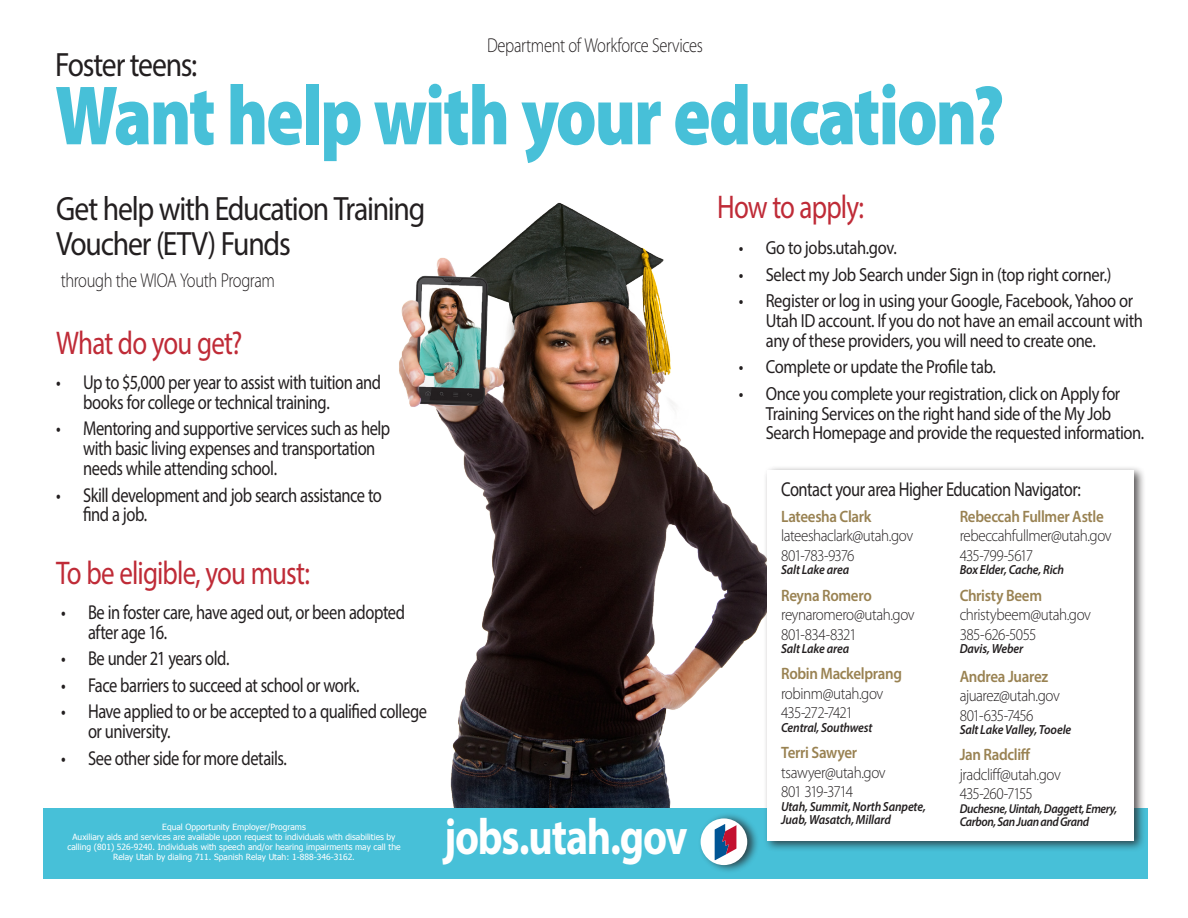
<style>
.page{position:relative;width:1188px;height:918px;background:#fff}
.page>*{position:absolute;margin:0;border:0;box-sizing:border-box;transform-origin:0 0}
.t1{font:900 84.9px "Myriad Pro";letter-spacing:-.03em;color:#47c0d8;scale:.82 1}
.t2{font:700 50.85px "Myriad Pro";letter-spacing:-.03em;color:#fff;scale:.82 1}
.t3{font:33.9px/35.5px "Myriad Pro";letter-spacing:-.04em;color:#231f20;scale:.88 1}
.t4{font:33px "Myriad Pro";letter-spacing:-.03em;color:#bf2b37;scale:.82 1}
.t5{font:20.1px/19.8px "Myriad Pro";letter-spacing:-.025em;color:#231f20;scale:.82 1}
.t6{font:300 20.1px "Myriad Pro";letter-spacing:-.02em;color:#231f20;scale:.82 1}
.t7{font:18.9px/19.8px "Myriad Pro";letter-spacing:-.025em;color:#231f20;scale:.87 1}
.t8{font:300 16.5px "Myriad Pro";letter-spacing:-.03em;color:#231f20;scale:.91 1}
.t9{font:600 16.5px "Myriad Pro";letter-spacing:-.02em;color:#998252;scale:.91 1}
.t10{font:300 16.5px "Myriad Pro";letter-spacing:-.06em;color:#231f20;scale:.91 1}
.t11{font:300 16.5px "Myriad Pro";letter-spacing:-.055em;color:#231f20;scale:.91 1}
.t12{font:300 16.5px "Myriad Pro";letter-spacing:-.075em;color:#231f20;scale:.91 1}
.t13{font:italic 600 13.2px/13.5px "Myriad Pro";letter-spacing:-.01em;color:#231f20;scale:.91 1}
.t14{font:italic 600 12.9px/13.5px "Myriad Pro";letter-spacing:-.03em;color:#231f20;scale:.91 1}
.t15{font:8.55px/9.9px "Tahoma";color:#fff;text-align:center}
</style>
<div class="page">
<img style="left:399px;top:202px;width:364px;height:606px">
<div style="left:43px;top:808px;width:1105px;height:70px;background:#47c0d8"></div>
<div style="left:698px;top:812px;width:61px;height:62px;background:#231f20;opacity:.75"></div>
<div style="left:701px;top:818px;width:46px;height:47px;background:#fff;border-radius:50%"></div>
<svg style="left:714px;top:824px;width:23px;height:37px"></svg>
<div style="left:763px;top:466px;width:383px;height:387px;background:#231f20;opacity:.75"></div>
<div style="left:768px;top:470px;width:366px;height:370px;background:#fff"></div>
<p class="t3" style="left:55px;top:46px;width:163px">Foster teens:</p>
<p class="t6" style="left:487px;top:33px;width:265px">Department of Workforce Services</p>
<p class="t1" style="left:55px;top:59px;width:1159px">Want help with your education?</p>
<p class="t3" style="left:56px;top:190px;width:421px">Get help with Education Training<br>Voucher (ETV) Funds</p>
<p class="t6" style="left:61px;top:268px;width:263px">through the WIOA Youth Program</p>
<p class="t4" style="left:717px;top:186px;width:181px">How to apply:</p>
<p class="t7" style="left:739px;top:238px;width:183px">• Go to jobs.utah.gov.</p>
<p class="t7" style="left:739px;top:264px;width:430px">• Select my Job Search under Sign in (top right corner.)</p>
<p class="t7" style="left:766px;top:291px;width:435px;text-indent:-27px">• Register or log in using your Google, Facebook, Yahoo or<br>Utah ID account. If you do not have an email account with any of these providers, you will need to create one.</p>
<p class="t7" style="left:739px;top:357px;width:297px">• Complete or update the Profile tab.</p>
<p class="t7" style="left:766px;top:383px;width:437px;text-indent:-27px">• Once you complete your registration, click on Apply for<br>Training Services on the right hand side of the My Job<br>Search Homepage and provide the requested information.</p>
<p class="t4" style="left:56px;top:322px;width:229px">What do you get?</p>
<p class="t5" style="left:83px;top:372px;width:365px;text-indent:-27px">• Up to $5,000 per year to assist with tuition and books for college or technical training.</p>
<p class="t5" style="left:83px;top:418px;width:376px;text-indent:-27px">• Mentoring and supportive services such as help with basic living expenses and transportation needs while attending school.</p>
<p class="t5" style="left:83px;top:485px;width:366px;text-indent:-27px">• Skill development and job search assistance to find a job.</p>
<p class="t5" style="left:781px;top:479px;width:367px">Contact your area Higher Education Navigator:</p>
<p class="t9" style="left:781px;top:506px;width:101px">Lateesha Clark</p>
<p class="t8" style="left:781px;top:526px;width:147px">lateeshaclark@utah.gov</p>
<p class="t10" style="left:781px;top:545px;width:82px">801-783-9376</p>
<p class="t13" style="left:781px;top:563px;width:76px">Salt Lake area</p>
<p class="t9" style="left:781px;top:585px;width:101px">Reyna Romero</p>
<p class="t8" style="left:781px;top:605px;width:148px">reynaromero@utah.gov</p>
<p class="t8" style="left:781px;top:624px;width:85px">801-834-8321</p>
<p class="t13" style="left:781px;top:642px;width:76px">Salt Lake area</p>
<p class="t9" style="left:781px;top:663px;width:134px">Robin Mackelprang</p>
<p class="t8" style="left:781px;top:683px;width:114px">robinm@utah.gov</p>
<p class="t10" style="left:781px;top:703px;width:81px">435-272-7421</p>
<p class="t13" style="left:781px;top:720px;width:102px">Central, Southwest</p>
<p class="t9" style="left:781px;top:742px;width:85px">Terri Sawyer</p>
<p class="t8" style="left:781px;top:762px;width:116px">tsawyer@utah.gov</p>
<p class="t12" style="left:781px;top:782px;width:81px">801 319-3714</p>
<p class="t13" style="left:781px;top:799px;width:161px">Utah, Summit, North Sanpete,<br>Juab, Wasatch, Millard</p>
<p class="t9" style="left:960px;top:506px;width:160px">Rebeccah Fullmer Astle</p>
<p class="t8" style="left:960px;top:526px;width:169px">rebeccahfullmer@utah.gov</p>
<p class="t11" style="left:960px;top:545px;width:82px">435-799-5617</p>
<p class="t13" style="left:960px;top:563px;width:116px">Box Elder, Cache, Rich</p>
<p class="t9" style="left:960px;top:585px;width:92px">Christy Beem</p>
<p class="t8" style="left:960px;top:605px;width:146px">christybeem@utah.gov</p>
<p class="t8" style="left:960px;top:624px;width:86px">385-626-5055</p>
<p class="t13" style="left:960px;top:642px;width:72px">Davis, Weber</p>
<p class="t9" style="left:960px;top:665px;width:99px">Andrea Juarez</p>
<p class="t8" style="left:960px;top:686px;width:111px">ajuarez@utah.gov</p>
<p class="t11" style="left:960px;top:705px;width:83px">801-635-7456</p>
<p class="t13" style="left:960px;top:723px;width:124px">Salt Lake Valley, Tooele</p>
<p class="t9" style="left:960px;top:744px;width:79px">Jan Radcliff</p>
<p class="t8" style="left:960px;top:764px;width:113px">jradcliff@utah.gov</p>
<p class="t10" style="left:960px;top:784px;width:82px">435-260-7155</p>
<p class="t14" style="left:960px;top:801px;width:175px">Duchesne, Uintah, Daggett, Emery,<br>Carbon, San Juan and Grand</p>
<p class="t4" style="left:56px;top:552px;width:311px">To be eligible, you must:</p>
<p class="t5" style="left:88px;top:602px;width:388px;text-indent:-27px">• Be in foster care, have aged out, or been adopted after age 16.</p>
<p class="t5" style="left:61px;top:648px;width:207px">• Be under 21 years old.</p>
<p class="t5" style="left:61px;top:675px;width:366px">• Face barriers to succeed at school or work.</p>
<p class="t5" style="left:88px;top:702px;width:415px;text-indent:-27px">• Have applied to or be accepted to a qualified college or university.</p>
<p class="t5" style="left:61px;top:748px;width:277px">• See other side for more details.</p>
<p class="t2" style="left:444px;top:804px;width:299px">jobs.utah.gov</p>
<p class="t15" style="left:162px;top:822px;width:145px">Equal Opportunity Employer/Programs</p>
<p class="t15" style="left:68px;top:832px;width:334px">Auxiliary aids and services are available upon request to individuals with disabilities by calling (801) 526-9240. Individuals with speech and/or hearing impairments may call the<br>Relay Utah by dialing 711. Spanish Relay Utah: 1-888-346-3162.</p>
</div>
